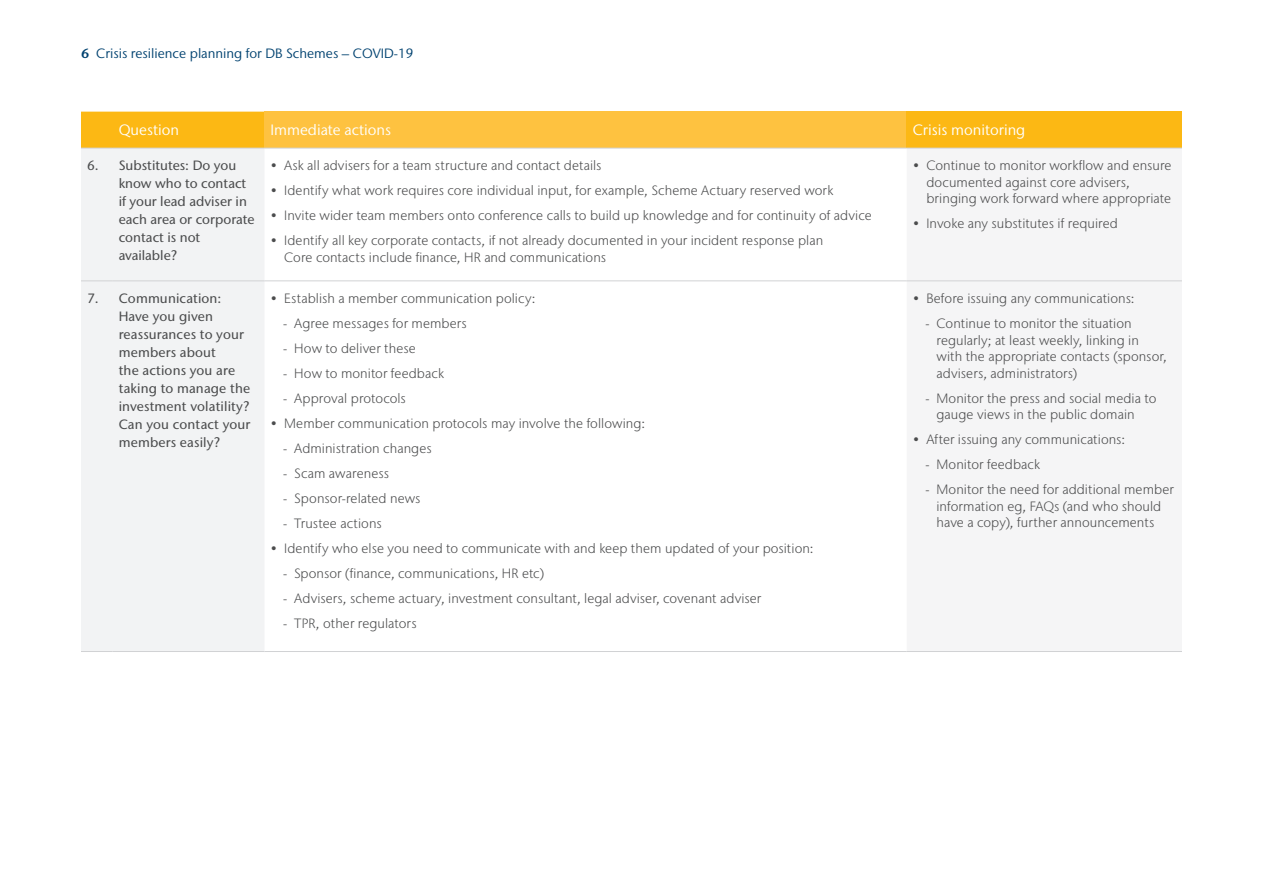
<style>
.page{position:relative;width:1263px;height:893px;background:#fff}
.page>*{position:absolute;margin:0;border:0;box-sizing:border-box;transform-origin:0 0}
.t1{font:15px "Stone Sans IIITC Pro";color:#fff}
.text{font:300 13.5px/16.5px "Stone Sans IIITC Pro";letter-spacing:.005em;color:#4b4c4d}
.t2{font:500 13.5px/18px "Stone Sans IIITC Pro";letter-spacing:.01em;color:#4b4c4d}
.t3{font:13.5px "Stone Sans IIITC Pro";color:#004270}
.s1{font-weight:600}
</style>
<div class="page">
<div style="left:81px;top:112px;width:183px;height:36px;background:#fcb814"></div>
<div style="left:264px;top:112px;width:643px;height:36px;background:#fec240"></div>
<div style="left:907px;top:112px;width:275px;height:36px;background:#fcb814"></div>
<div style="left:81px;top:149px;width:183px;height:502px;background:#f2f3f4"></div>
<hr style="left:81px;top:148px;width:32px;height:1px;background:#d1d2d4">
<hr style="left:113px;top:148px;width:151px;height:1px;background:#d1d2d4">
<hr style="left:264px;top:148px;width:643px;height:1px;background:#d1d2d4">
<hr style="left:907px;top:148px;width:275px;height:1px;background:#d1d2d4">
<hr style="left:81px;top:280px;width:32px;height:1px;background:#d1d2d4">
<hr style="left:113px;top:280px;width:151px;height:1px;background:#d1d2d4">
<hr style="left:264px;top:280px;width:643px;height:1px;background:#d1d2d4">
<hr style="left:907px;top:280px;width:275px;height:1px;background:#d1d2d4">
<hr style="left:81px;top:651px;width:32px;height:1px;background:#d1d2d4">
<hr style="left:113px;top:651px;width:151px;height:1px;background:#d1d2d4">
<hr style="left:264px;top:651px;width:643px;height:1px;background:#d1d2d4">
<hr style="left:907px;top:651px;width:275px;height:1px;background:#d1d2d4">
<p class="t3" style="left:81px;top:45px;width:334px"><span class="s1">6</span> Crisis resilience planning for DB Schemes – COVID-19</p>
<p class="t1" style="left:119px;top:121px;width:62px">Question</p>
<p class="t1" style="left:270px;top:121px;width:122px">Immediate actions</p>
<p class="t1" style="left:913px;top:121px;width:114px">Crisis monitoring</p>
<p class="t2" style="left:87px;top:156px;width:13px">6.</p>
<p class="t2" style="left:119px;top:156px;width:137px">Substitutes: Do you know who to contact if your lead adviser in each area or corporate contact is not available?</p>
<p class="text" style="left:270px;top:157px;width:333px">• Ask all advisers for a team structure and contact details</p>
<p class="text" style="left:270px;top:182px;width:564px">• Identify what work requires core individual input, for example, Scheme Actuary reserved work</p>
<p class="text" style="left:270px;top:207px;width:603px">• Invite wider team members onto conference calls to build up knowledge and for continuity of advice</p>
<p class="text" style="left:284px;top:232px;width:540px;text-indent:-14px">• Identify all key corporate contacts, if not already documented in your incident response plan<br>Core contacts include finance, HR and communications</p>
<p class="t2" style="left:87px;top:289px;width:13px">7.</p>
<p class="t2" style="left:119px;top:289px;width:133px">Communication:<br>Have you given reassurances to your members about<br>the actions you are taking to manage the investment volatility?<br>Can you contact your members easily?</p>
<p class="text" style="left:270px;top:290px;width:266px">• Establish a member communication policy:</p>
<p class="text" style="left:283px;top:315px;width:185px">- Agree messages for members</p>
<p class="text" style="left:283px;top:340px;width:134px">- How to deliver these</p>
<p class="text" style="left:283px;top:365px;width:162px">- How to monitor feedback</p>
<p class="text" style="left:283px;top:390px;width:124px">- Approval protocols</p>
<p class="text" style="left:270px;top:415px;width:376px">• Member communication protocols may involve the following:</p>
<p class="text" style="left:283px;top:440px;width:150px">- Administration changes</p>
<p class="text" style="left:283px;top:465px;width:107px">- Scam awareness</p>
<p class="text" style="left:283px;top:490px;width:139px">- Sponsor-related news</p>
<p class="text" style="left:283px;top:515px;width:100px">- Trustee actions</p>
<p class="text" style="left:270px;top:540px;width:544px">• Identify who else you need to communicate with and keep them updated of your position:</p>
<p class="text" style="left:283px;top:565px;width:262px">- Sponsor (finance, communications, HR etc)</p>
<p class="text" style="left:283px;top:590px;width:480px">- Advisers, scheme actuary, investment consultant, legal adviser, covenant adviser</p>
<p class="text" style="left:283px;top:615px;width:135px">- TPR, other regulators</p>
<p class="text" style="left:926px;top:157px;width:247px;text-indent:-14px">• Continue to monitor workflow and ensure documented against core advisers, bringing work forward where appropriate</p>
<p class="text" style="left:913px;top:215px;width:207px">• Invoke any substitutes if required</p>
<p class="text" style="left:913px;top:290px;width:223px">• Before issuing any communications:</p>
<p class="text" style="left:936px;top:315px;width:232px;text-indent:-11px">- Continue to monitor the situation regularly; at least weekly, linking in with the appropriate contacts (sponsor, advisers, administrators)</p>
<p class="text" style="left:936px;top:390px;width:221px;text-indent:-11px">- Monitor the press and social media to gauge views in the public domain</p>
<p class="text" style="left:913px;top:431px;width:214px">• After issuing any communications:</p>
<p class="text" style="left:925px;top:456px;width:116px">- Monitor feedback</p>
<p class="text" style="left:936px;top:481px;width:239px;text-indent:-11px">- Monitor the need for additional member information eg, FAQs (and who should have a copy), further announcements</p>
</div>
